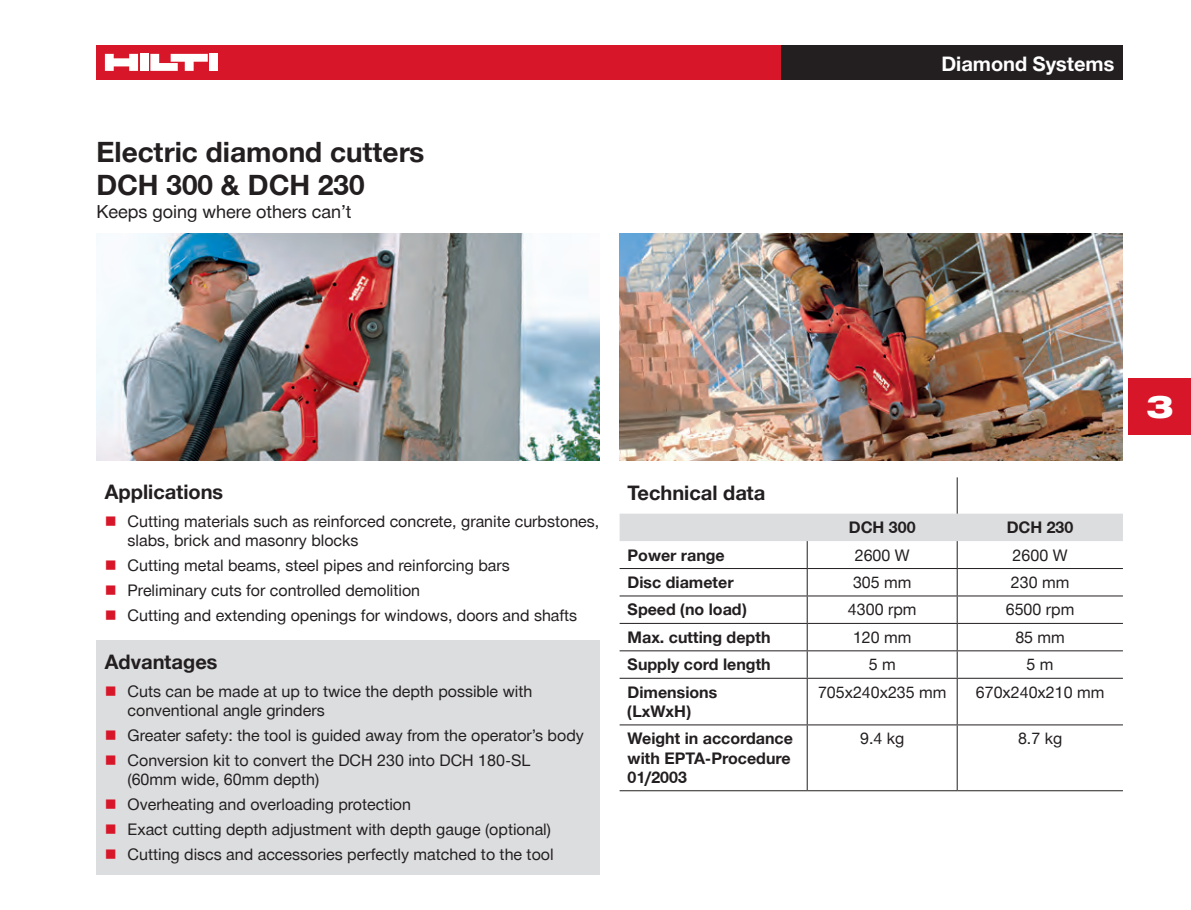
<style>
.page{position:relative;width:1191px;height:910px;background:#fff}
.page>*{position:absolute;margin:0;border:0;box-sizing:border-box;transform-origin:0 0}
.t1{font:800 expanded 31px "Hilti";color:#fff}
.Long_Short_Descripti{font:700 28px "Hilti";color:#231f20}
.Feature_and_Benefits{font:700 20px "Hilti";color:#231f20}
.t2{font:700 20px "Hilti";color:#fff}
.Technical_Data_Table{font:700 20px "Hilti";color:#231f20}
.Marketing_Phrase{font:18px "Hilti";color:#231f20}
.Feature_and_Benefits-2{font:16px/19.2px "Hilti";color:#231f20}
.Fields_of_Applicatio{font:16px/19.2px "Hilti";color:#231f20}
.Technical_Data_Table-2{font:700 16px/19.2px "Hilti";color:#231f20}
.Technical_Data_Table-3{font:16px "Hilti";color:#231f20}
.s1{color:#d71729}
</style>
<div class="page">
<div style="left:96px;top:45px;width:686px;height:34px;background:#d71729"></div>
<div style="left:781px;top:45px;width:342px;height:34px;background:#231f20"></div>
<div style="left:140px;top:54px;width:9px;height:17px;background:#fff"></div>
<div style="left:209px;top:54px;width:9px;height:17px;background:#fff"></div>
<svg style="left:105px;top:54px;width:33px;height:17px"></svg>
<svg style="left:150px;top:54px;width:58px;height:17px"></svg>
<div style="left:1128px;top:378px;width:63px;height:57px;background:#d71729"></div>
<hr style="left:956px;top:477px;width:1px;height:37px;background:#231f20">
<svg style="left:619px;top:514px;width:504px;height:164px"></svg>
<hr style="left:619px;top:678px;width:188px;height:1px;background:#231f20">
<hr style="left:807px;top:678px;width:150px;height:1px;background:#231f20">
<hr style="left:806px;top:679px;width:1px;height:45px;background:#231f20">
<hr style="left:957px;top:678px;width:166px;height:1px;background:#231f20">
<hr style="left:956px;top:679px;width:1px;height:45px;background:#231f20">
<hr style="left:619px;top:724px;width:188px;height:1px;background:#231f20">
<hr style="left:619px;top:790px;width:188px;height:1px;background:#231f20">
<hr style="left:807px;top:724px;width:150px;height:1px;background:#231f20">
<hr style="left:806px;top:725px;width:1px;height:65px;background:#231f20">
<hr style="left:807px;top:790px;width:150px;height:1px;background:#231f20">
<hr style="left:957px;top:724px;width:166px;height:1px;background:#231f20">
<hr style="left:956px;top:725px;width:1px;height:65px;background:#231f20">
<hr style="left:957px;top:790px;width:166px;height:1px;background:#231f20">
<div style="left:96px;top:641px;width:504px;height:234px;background:#dcdddf"></div>
<img style="left:96px;top:233px;width:504px;height:227px">
<img style="left:619px;top:233px;width:504px;height:227px">
<p class="Long_Short_Descripti" style="left:96px;top:136px;width:330px">Electric diamond cutters</p>
<p class="Long_Short_Descripti" style="left:96px;top:169px;width:270px">DCH 300 &amp; DCH 230</p>
<p class="Marketing_Phrase" style="left:96px;top:202px;width:257px">Keeps going where others can’t</p>
<p class="t2" style="left:941px;top:52px;width:174px">Diamond Systems</p>
<p class="Feature_and_Benefits" style="left:105px;top:481px;width:120px">Applications</p>
<p class="Fields_of_Applicatio" style="left:128px;top:512px;width:473px;text-indent:-23px"><span class="s1">■</span> Cutting materials such as reinforced concrete, granite curbstones, slabs, brick and masonry blocks</p>
<p class="Fields_of_Applicatio" style="left:105px;top:556px;width:406px"><span class="s1">■</span> Cutting metal beams, steel pipes and reinforcing bars</p>
<p class="Fields_of_Applicatio" style="left:105px;top:581px;width:317px"><span class="s1">■</span> Preliminary cuts for controlled demolition</p>
<p class="Fields_of_Applicatio" style="left:105px;top:606px;width:474px"><span class="s1">■</span> Cutting and extending openings for windows, doors and shafts</p>
<p class="Feature_and_Benefits" style="left:105px;top:650px;width:114px">Advantages</p>
<p class="Feature_and_Benefits-2" style="left:128px;top:682px;width:406px;text-indent:-23px"><span class="s1">■</span> Cuts can be made at up to twice the depth possible with conventional angle grinders</p>
<p class="Feature_and_Benefits-2" style="left:105px;top:726px;width:480px"><span class="s1">■</span> Greater safety: the tool is guided away from the operator’s body</p>
<p class="Feature_and_Benefits-2" style="left:128px;top:751px;width:404px;text-indent:-23px"><span class="s1">■</span> Conversion kit to convert the DCH 230 into DCH 180-SL (60mm wide, 60mm depth)</p>
<p class="Feature_and_Benefits-2" style="left:105px;top:795px;width:308px"><span class="s1">■</span> Overheating and overloading protection</p>
<p class="Feature_and_Benefits-2" style="left:105px;top:819px;width:447px"><span class="s1">■</span> Exact cutting depth adjustment with depth gauge (optional)</p>
<p class="Feature_and_Benefits-2" style="left:105px;top:844px;width:450px"><span class="s1">■</span> Cutting discs and accessories perfectly matched to the tool</p>
<p class="Technical_Data_Table" style="left:627px;top:481px;width:139px">Technical data</p>
<p class="Technical_Data_Table-2" style="left:849px;top:518px;width:68px">DCH 300</p>
<p class="Technical_Data_Table-2" style="left:1006px;top:518px;width:68px">DCH 230</p>
<p class="Technical_Data_Table-2" style="left:627px;top:545px;width:99px">Power range</p>
<p class="Technical_Data_Table-3" style="left:854px;top:546px;width:56px">2600 W</p>
<p class="Technical_Data_Table-3" style="left:1012px;top:546px;width:56px">2600 W</p>
<p class="Technical_Data_Table-2" style="left:627px;top:573px;width:108px">Disc diameter</p>
<p class="Technical_Data_Table-3" style="left:853px;top:573px;width:60px">305 mm</p>
<p class="Technical_Data_Table-3" style="left:1010px;top:573px;width:60px">230 mm</p>
<p class="Technical_Data_Table-2" style="left:627px;top:600px;width:120px">Speed (no load)</p>
<p class="Technical_Data_Table-3" style="left:848px;top:600px;width:70px">4300 rpm</p>
<p class="Technical_Data_Table-3" style="left:1005px;top:600px;width:70px">6500 rpm</p>
<p class="Technical_Data_Table-2" style="left:627px;top:628px;width:144px">Max. cutting depth</p>
<p class="Technical_Data_Table-3" style="left:853px;top:628px;width:60px">120 mm</p>
<p class="Technical_Data_Table-3" style="left:1015px;top:628px;width:51px">85 mm</p>
<p class="Technical_Data_Table-2" style="left:627px;top:655px;width:145px">Supply cord length</p>
<p class="Technical_Data_Table-3" style="left:868px;top:655px;width:28px">5 m</p>
<p class="Technical_Data_Table-3" style="left:1026px;top:655px;width:28px">5 m</p>
<p class="Technical_Data_Table-2" style="left:627px;top:682px;width:91px">Dimensions (LxWxH)</p>
<p class="Technical_Data_Table-3" style="left:818px;top:683px;width:130px">705x240x235 mm</p>
<p class="Technical_Data_Table-3" style="left:976px;top:683px;width:130px">670x240x210 mm</p>
<p class="Technical_Data_Table-2" style="left:627px;top:729px;width:167px">Weight in accordance with EPTA-Procedure<br>01/2003</p>
<p class="Technical_Data_Table-3" style="left:860px;top:729px;width:46px">9.4 kg</p>
<p class="Technical_Data_Table-3" style="left:1018px;top:729px;width:46px">8.7 kg</p>
<h1 class="t1" style="left:1146px;top:387px;width:29px">3</h1>
</div>
